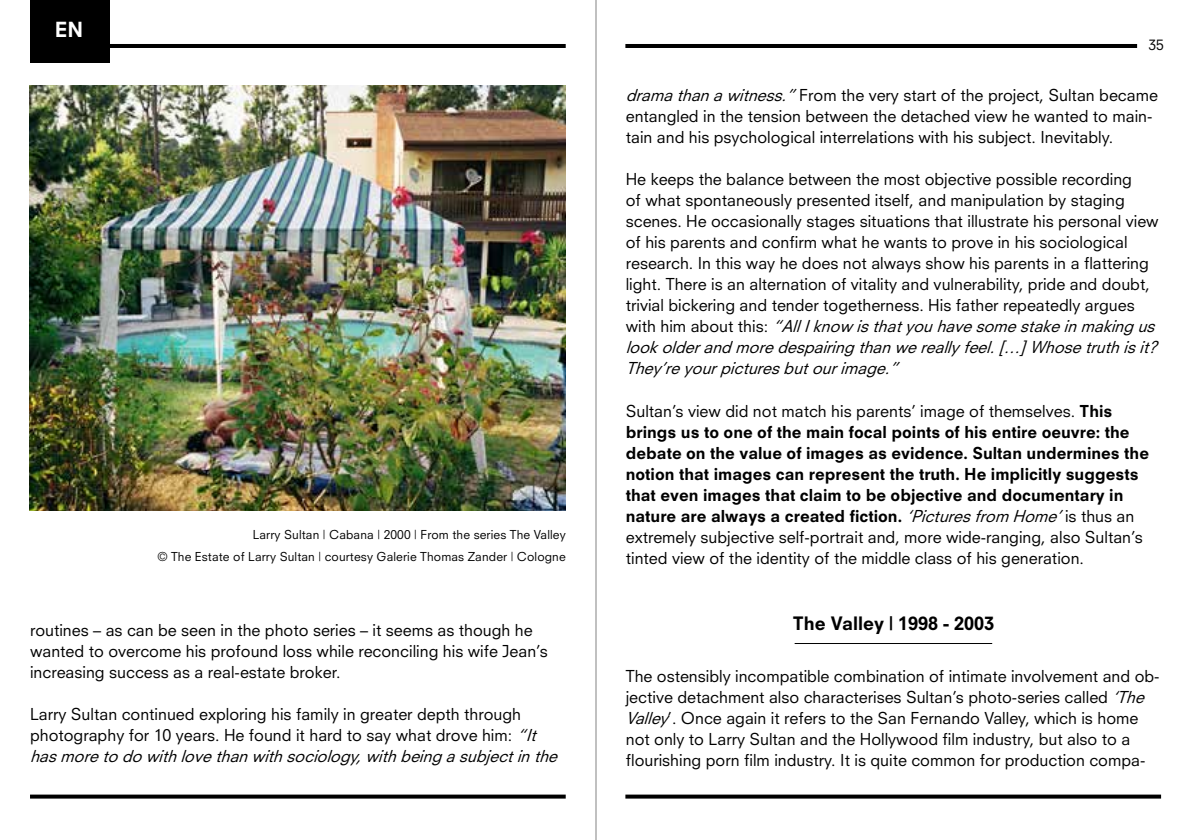
<style>
.page{position:relative;width:1191px;height:840px;background:#fff}
.page>*{position:absolute;margin:0;border:0;box-sizing:border-box;transform-origin:0 0}
.t1{font:800 20.2px "Neuzeit SLT Std";color:#fff}
.t2{font:800 18px "Neuzeit SLT Std";color:#000}
.t3{font:16px/21px "Neuzeit SLT Std";color:#000}
.t4{font:800 16px/21px "Neuzeit SLT Std";color:#000}
.t5{font:14px "Neuzeit SLT Std";color:#000}
.t6{font:12px/22px "Neuzeit SLT Std";letter-spacing:.01em;color:#000;text-align:right}
.s1{font-style:italic}
.s2{font-weight:400}
.s3{font-weight:400;font-style:italic}
</style>
<div class="page">
<hr style="left:595px;top:0;width:1px;height:839px;background:#000">
<div style="left:30px;top:0;width:80px;height:62px;background:#000"></div>
<svg style="left:30px;top:794px;width:536px;height:4px;background:#252525"></svg>
<hr style="left:54px;top:44px;width:512px;height:4px;background:#000">
<img style="left:30px;top:85px;width:536px;height:425px">
<svg style="left:625px;top:794px;width:536px;height:4px;background:#252525"></svg>
<hr style="left:625px;top:44px;width:512px;height:4px;background:#000">
<hr style="left:794px;top:642px;width:198px;height:1px;background:#000">
<p class="t1" style="left:55px;top:17px;width:30px">EN</p>
<p class="t6" style="left:158px;top:523px;width:409px">Larry Sultan | Cabana | 2000 | From the series The Valley<br>© The Estate of Larry Sultan | courtesy Galerie Thomas Zander | Cologne</p>
<p class="t3" style="left:30px;top:619px;width:519px">routines – as can be seen in the photo series – it seems as though he wanted to overcome his profound loss while reconciling his wife Jean’s increasing success as a real-estate broker.</p>
<p class="t3" style="left:30px;top:703px;width:534px">Larry Sultan continued exploring his family in greater depth through photography for 10 years. He found it hard to say what drove him: <span class="s1">“It hasmoretodowithlovethanwithsociology,withbeingasubjectinthe</span></p>
<p class="t5" style="left:1148px;top:37px;width:17px">35</p>
<p class="t3" style="left:626px;top:85px;width:533px"><span class="s1">dramathanawitness.”</span>From the very start of the project, Sultan became entangled in the tension between the detached view he wanted to main&shy;tain and his psychological interrelations with his subject. Inevitably.</p>
<p class="t3" style="left:626px;top:168px;width:538px">He keeps the balance between the most objective possible recording<br>of what spontaneously presented itself, and manipulation by staging scenes. He occasionally stages situations that illustrate his personal view of his parents and confirm what he wants to prove in his sociological research. In this way he does not always show his parents in a flattering light. There is an alternation of vitality and vulnerability, pride and doubt, trivial bickering and tender togetherness. His father repeatedly argues<br>w i t h h i m a b o u t t h i s : <span class="s1">“AllIknow isthatyouhavesomestakeinmakingus lookolderandmoredespairingthanwereallyfeel.[…]Whosetruthisit?<br>They’reyourpicturesbutourimage.”</span></p>
<p class="t4" style="left:626px;top:400px;width:525px"><span class="s2">Sultan’s view did not match his parents’ image of themselves.</span> This brings us to one of the main focal points of his entire oeuvre: the debate on the value of images as evidence. Sultan undermines the notion that images can represent the truth. He implicitly suggests that even images that claim to be objective and documentary in nature are always a created fiction. <span class="s3">‘Picturesfrom Home’</span><span class="s2">is thus an extremely subjective self-portrait and, more wide-ranging, also Sultan’s tinted view of the identity of the middle class of his generation.</span></p>
<p class="t2" style="left:792px;top:611px;width:203px">The Valley | 1998 - 2003</p>
<p class="t3" style="left:626px;top:664px;width:535px">The ostensibly incompatible combination of intimate involvement and ob&shy;jective detachment also characterises Sultan’s photo-series called <span class="s1">‘The Valley</span>’. Once again it refers to the San Fernando Valley, which is home not only to Larry Sultan and the Hollywood film industry, but also to a flourishing porn film industry. It is quite common for production compa-</p>
</div>
